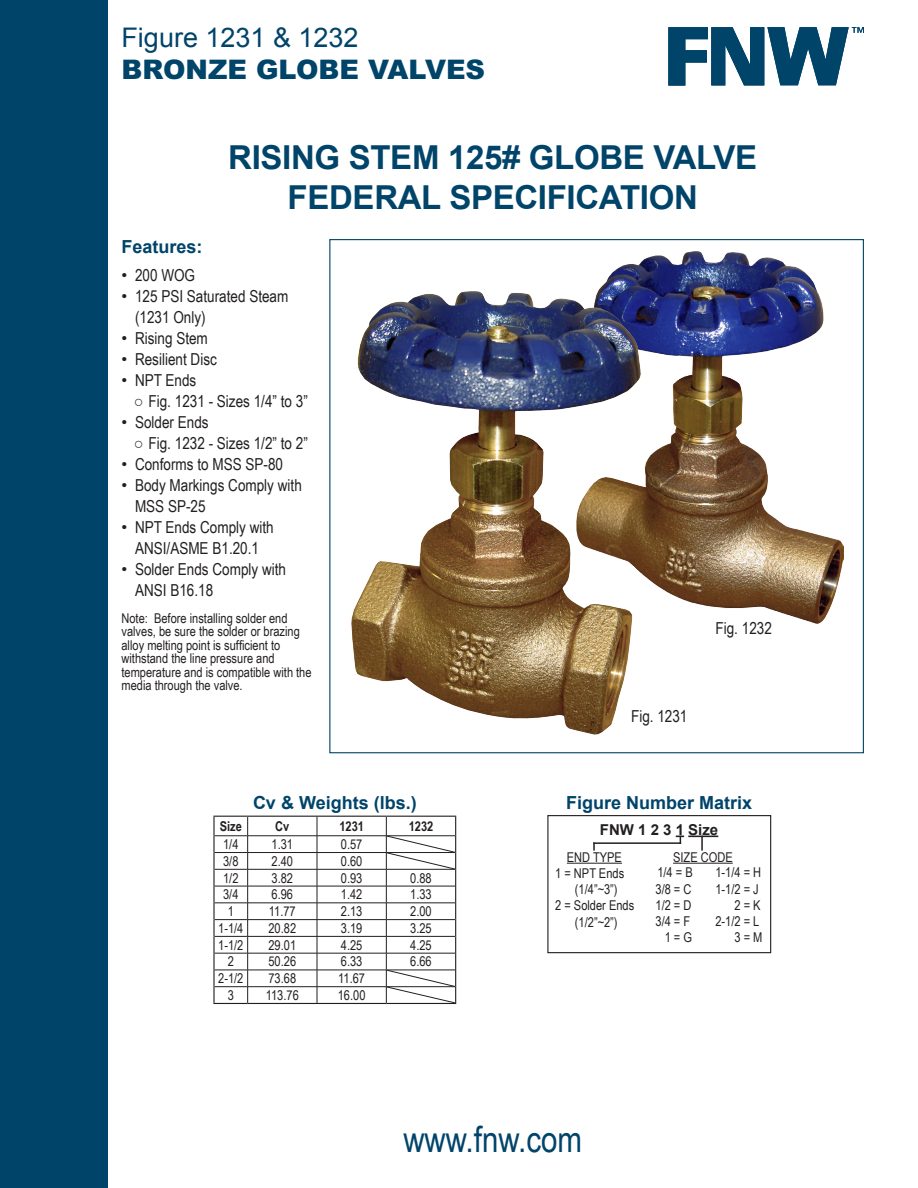
<style>
.page{position:relative;width:918px;height:1188px;background:#fff}
.page>*{position:absolute;margin:0;border:0;box-sizing:border-box;transform-origin:0 0}
.t1{font:36px "Arial Narrow";color:#00446a}
.t2{font:700 33px/39.6px "Arial";letter-spacing:-.01em;color:#00446a;text-align:center}
.t3{font:900 27px "Arial";color:#00446a}
.t4{font:27px "Arial";color:#00446a}
.t5{font:700 18px "Arial";color:#00446a}
.t6{font:16.5px/21px "Arial Narrow";color:#231f20}
.t7{font:700 15px "Arial";color:#231f20}
.t8{font:13.5px/13.5px "Arial Narrow";color:#231f20}
.t9{font:700 13.5px "Arial Narrow";color:#231f20}
.s1{font-family:"Arial"}
</style>
<div class="page">
<div style="left:0;top:0;width:108px;height:1188px;background:#00446a"></div>
<svg style="left:668px;top:27px;width:196px;height:59px"></svg>
<hr style="left:215px;top:836px;width:33px;height:1px;background:#231f20">
<hr style="left:248px;top:836px;width:69px;height:1px;background:#231f20">
<hr style="left:317px;top:836px;width:69px;height:1px;background:#231f20">
<hr style="left:215px;top:852px;width:33px;height:1px;background:#231f20">
<hr style="left:248px;top:852px;width:69px;height:1px;background:#231f20">
<hr style="left:317px;top:852px;width:69px;height:1px;background:#231f20">
<hr style="left:215px;top:869px;width:33px;height:1px;background:#231f20">
<hr style="left:248px;top:869px;width:69px;height:1px;background:#231f20">
<hr style="left:317px;top:869px;width:69px;height:1px;background:#231f20">
<hr style="left:215px;top:886px;width:33px;height:1px;background:#231f20">
<hr style="left:248px;top:886px;width:69px;height:1px;background:#231f20">
<hr style="left:317px;top:886px;width:69px;height:1px;background:#231f20">
<hr style="left:215px;top:903px;width:33px;height:1px;background:#231f20">
<hr style="left:248px;top:903px;width:69px;height:1px;background:#231f20">
<hr style="left:317px;top:903px;width:69px;height:1px;background:#231f20">
<hr style="left:215px;top:919px;width:33px;height:1px;background:#231f20">
<hr style="left:248px;top:919px;width:69px;height:1px;background:#231f20">
<hr style="left:317px;top:919px;width:69px;height:1px;background:#231f20">
<hr style="left:215px;top:936px;width:33px;height:1px;background:#231f20">
<hr style="left:248px;top:936px;width:69px;height:1px;background:#231f20">
<hr style="left:317px;top:936px;width:69px;height:1px;background:#231f20">
<hr style="left:215px;top:953px;width:33px;height:1px;background:#231f20">
<hr style="left:248px;top:953px;width:69px;height:1px;background:#231f20">
<hr style="left:317px;top:953px;width:69px;height:1px;background:#231f20">
<hr style="left:215px;top:970px;width:33px;height:1px;background:#231f20">
<hr style="left:248px;top:970px;width:69px;height:1px;background:#231f20">
<hr style="left:317px;top:970px;width:69px;height:1px;background:#231f20">
<hr style="left:215px;top:986px;width:33px;height:1px;background:#231f20">
<hr style="left:248px;top:986px;width:69px;height:1px;background:#231f20">
<svg style="left:247px;top:817px;width:1px;height:186px"></svg>
<hr style="left:317px;top:986px;width:69px;height:1px;background:#231f20">
<svg style="left:317px;top:817px;width:1px;height:186px"></svg>
<hr style="left:213px;top:816px;width:35px;height:1px;background:#231f20">
<hr style="left:248px;top:816px;width:69px;height:1px;background:#231f20">
<hr style="left:317px;top:816px;width:69px;height:1px;background:#231f20">
<hr style="left:386px;top:816px;width:70px;height:1px;background:#231f20">
<svg style="left:213px;top:817px;width:2px;height:186px"></svg>
<hr style="left:213px;top:1003px;width:35px;height:1px;background:#231f20">
<hr style="left:248px;top:1003px;width:69px;height:1px;background:#231f20">
<hr style="left:317px;top:1003px;width:69px;height:1px;background:#231f20">
<hr style="left:386px;top:1003px;width:70px;height:1px;background:#231f20">
<svg style="left:386px;top:817px;width:70px;height:186px"></svg>
<div style="left:547px;top:815px;width:224px;height:138px;border:1px solid #231f20"></div>
<hr style="left:688px;top:836px;width:30px;height:1px;background:#231f20">
<svg style="left:701px;top:837px;width:2px;height:13px"></svg>
<svg style="left:593px;top:843px;width:2px;height:7px"></svg>
<hr style="left:594px;top:842px;width:86px;height:2px;background:#231f20">
<hr style="left:567px;top:863px;width:55px;height:1px;background:#231f20">
<hr style="left:673px;top:863px;width:60px;height:1px;background:#231f20">
<svg style="left:676px;top:836px;width:8px;height:7px"></svg>
<img style="left:597px;top:252px;width:246px;height:372px">
<img style="left:352px;top:292px;width:288px;height:442px">
<h3 class="t4" style="left:122px;top:19px;width:239px">Figure 1231 &amp; 1232</h3>
<h3 class="t3" style="left:122px;top:52px;width:365px">BRONZE GLOBE VALVES</h3>
<h2 class="t2" style="left:228px;top:139px;width:531px">RISING STEM 125# GLOBE VALVE<br>FEDERAL SPECIFICATION</h2>
<p class="t5" style="left:122px;top:235px;width:83px">Features:</p>
<p class="t6" style="left:122px;top:264px;width:75px"><span class="s1">•</span> 200 WOG</p>
<p class="t6" style="left:135px;top:285px;width:155px;text-indent:-14px"><span class="s1">•</span> 125 PSI Saturated Steam (1231 Only)</p>
<p class="t6" style="left:122px;top:327px;width:88px"><span class="s1">•</span> Rising Stem</p>
<p class="t6" style="left:122px;top:348px;width:97px"><span class="s1">•</span> Resilient Disc</p>
<p class="t6" style="left:122px;top:369px;width:76px"><span class="s1">•</span> NPT Ends</p>
<p class="t6" style="left:135px;top:390px;width:174px">○ Fig. 1231 - Sizes 1/4” to 3”</p>
<p class="t6" style="left:122px;top:411px;width:89px"><span class="s1">•</span> Solder Ends</p>
<p class="t6" style="left:135px;top:432px;width:174px">○ Fig. 1232 - Sizes 1/2” to 2”</p>
<p class="t6" style="left:122px;top:453px;width:163px"><span class="s1">•</span> Conforms to MSS SP-80</p>
<p class="t6" style="left:135px;top:474px;width:168px;text-indent:-14px"><span class="s1">•</span> Body Markings Comply with<br>MSS SP-25</p>
<p class="t6" style="left:122px;top:516px;width:154px;text-align:center"><span class="s1">•</span> NPT Ends Comply with<br>ANSI/ASME B1.20.1</p>
<p class="t6" style="left:135px;top:558px;width:153px;text-indent:-14px"><span class="s1">•</span> Solder Ends Comply with<br>ANSI B16.18</p>
<p class="t8" style="left:122px;top:611px;width:192px">Note: Before installing solder end valves, be sure the solder or brazing alloy melting point is sufficient to withstand the line pressure and temperature and is compatible with the media through the valve.</p>
<p class="t5" style="left:253px;top:791px;width:165px">Cv &amp; Weights (lbs.)</p>
<p class="t9" style="left:220px;top:816px;width:24px">Size</p>
<p class="t9" style="left:275px;top:816px;width:16px">Cv</p>
<p class="t9" style="left:339px;top:816px;width:26px">1231</p>
<p class="t9" style="left:409px;top:816px;width:26px">1232</p>
<p class="t8" style="left:223px;top:837px;width:17px">1/4</p>
<p class="t8" style="left:272px;top:837px;width:23px">1.31</p>
<p class="t8" style="left:341px;top:837px;width:23px">0.57</p>
<p class="t8" style="left:223px;top:854px;width:17px">3/8</p>
<p class="t8" style="left:272px;top:854px;width:23px">2.40</p>
<p class="t8" style="left:341px;top:854px;width:23px">0.60</p>
<p class="t8" style="left:223px;top:871px;width:17px">1/2</p>
<p class="t8" style="left:272px;top:871px;width:23px">3.82</p>
<p class="t8" style="left:341px;top:871px;width:23px">0.93</p>
<p class="t8" style="left:410px;top:871px;width:23px">0.88</p>
<p class="t8" style="left:223px;top:887px;width:17px">3/4</p>
<p class="t8" style="left:272px;top:887px;width:23px">6.96</p>
<p class="t8" style="left:341px;top:887px;width:23px">1.42</p>
<p class="t8" style="left:410px;top:887px;width:23px">1.33</p>
<p class="t8" style="left:228px;top:904px;width:8px">1</p>
<p class="t8" style="left:269px;top:904px;width:28px">11.77</p>
<p class="t8" style="left:341px;top:904px;width:23px">2.13</p>
<p class="t8" style="left:410px;top:904px;width:23px">2.00</p>
<p class="t8" style="left:218px;top:921px;width:27px">1-1/4</p>
<p class="t8" style="left:268px;top:921px;width:29px">20.82</p>
<p class="t8" style="left:341px;top:921px;width:23px">3.19</p>
<p class="t8" style="left:410px;top:921px;width:23px">3.25</p>
<p class="t8" style="left:218px;top:938px;width:27px">1-1/2</p>
<p class="t8" style="left:268px;top:938px;width:29px">29.01</p>
<p class="t8" style="left:341px;top:938px;width:23px">4.25</p>
<p class="t8" style="left:410px;top:938px;width:23px">4.25</p>
<p class="t8" style="left:228px;top:954px;width:8px">2</p>
<p class="t8" style="left:268px;top:954px;width:29px">50.26</p>
<p class="t8" style="left:341px;top:954px;width:23px">6.33</p>
<p class="t8" style="left:410px;top:954px;width:23px">6.66</p>
<p class="t8" style="left:218px;top:971px;width:27px">2-1/2</p>
<p class="t8" style="left:268px;top:971px;width:29px">73.68</p>
<p class="t8" style="left:338px;top:971px;width:28px">11.67</p>
<p class="t8" style="left:228px;top:988px;width:8px">3</p>
<p class="t8" style="left:266px;top:988px;width:35px">113.76</p>
<p class="t8" style="left:338px;top:988px;width:29px">16.00</p>
<p class="t6" style="left:631px;top:705px;width:58px">Fig. 1231</p>
<p class="t6" style="left:716px;top:617px;width:58px">Fig. 1232</p>
<p class="t5" style="left:566px;top:791px;width:188px">Figure Number Matrix</p>
<p class="t7" style="left:600px;top:819px;width:120px">FNW 1 2 3 1 Size</p>
<p class="t8" style="left:657px;top:865px;width:37px">1/4 = B</p>
<p class="t8" style="left:656px;top:882px;width:38px">3/8 = C</p>
<p class="t8" style="left:656px;top:898px;width:38px">1/2 = D</p>
<p class="t8" style="left:656px;top:914px;width:36px">3/4 = F</p>
<p class="t8" style="left:665px;top:930px;width:29px">1 = G</p>
<p class="t8" style="left:673px;top:850px;width:61px">SIZE CODE</p>
<p class="t8" style="left:567px;top:850px;width:57px">END TYPE</p>
<p class="t8" style="left:555px;top:866px;width:71px">1 = NPT Ends</p>
<p class="t8" style="left:575px;top:882px;width:44px">(1/4”~3”)</p>
<p class="t8" style="left:555px;top:898px;width:81px">2 = Solder Ends</p>
<p class="t8" style="left:575px;top:915px;width:44px">(1/2”~2”)</p>
<p class="t8" style="left:715px;top:865px;width:47px">1-1/4 = H</p>
<p class="t8" style="left:715px;top:882px;width:45px">1-1/2 = J</p>
<p class="t8" style="left:735px;top:898px;width:28px">2 = K</p>
<p class="t8" style="left:715px;top:914px;width:46px">2-1/2 = L</p>
<p class="t8" style="left:735px;top:930px;width:29px">3 = M</p>
<h1 class="t1" style="left:403px;top:1113px;width:180px">www.fnw.com</h1>
</div>
